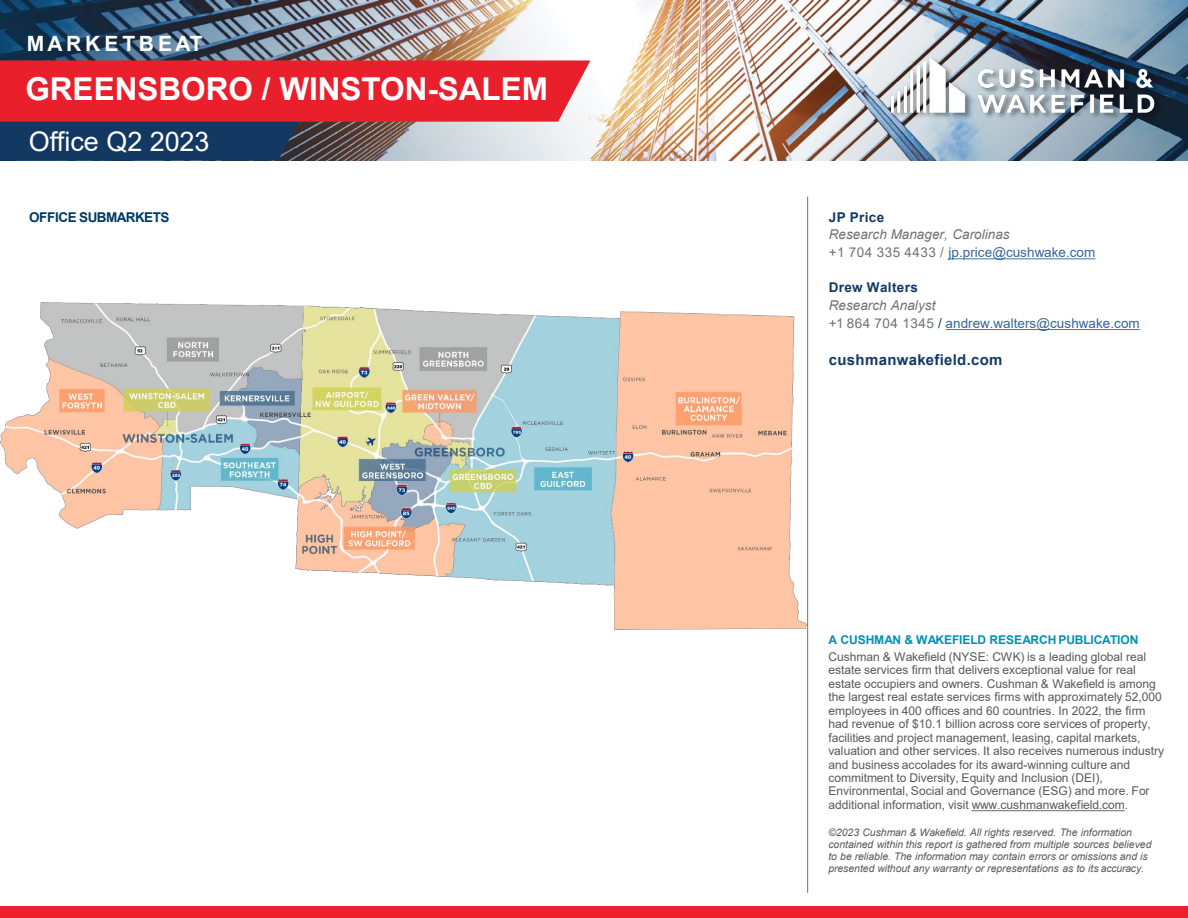
<style>
.page{position:relative;width:1188px;height:918px;background:#fff}
.page>*{position:absolute;margin:0;border:0;box-sizing:border-box;transform-origin:0 0}
.t1{font:700 31.5px "Arial";color:#fff}
.t2{font:27px "Arial";color:#fff}
.t3{font:700 21px "Arial";letter-spacing:.165em;color:#fff}
.t4{font:700 15px "Arial";letter-spacing:.02em;color:#133963}
.t5{font:13.5px "Arial";letter-spacing:.005em;color:#369}
.t6{font:italic 13.5px "Arial";letter-spacing:.005em;color:#6f7171}
.t7{font:700 13.5px "Arial";letter-spacing:.03em;color:#133963}
.t8{font:700 13.5px "Arial";letter-spacing:-.035em;color:#003963}
.t9{font:12px/13.5px "Arial";letter-spacing:-.005em;color:#58595b}
.t10{font:700 12px "Arial";letter-spacing:-.01em;color:#0091b3}
.t11{font:italic 10.5px/12px "Arial";letter-spacing:-.005em;color:#58595b}
.s1{color:#6f7171}
.s2{color:#003865}
</style>
<div class="page">
<img style="left:0;top:0;width:1188px;height:160px">
<svg style="left:0;top:60px;width:590px;height:101px"></svg>
<img style="left:852px;top:31px;width:336px;height:127px">
<img style="left:856px;top:34px;width:332px;height:114px">
<div style="left:0;top:907px;width:1188px;height:11px;background:#ed212a"></div>
<svg style="left:948px;top:258px;width:147px;height:1px"></svg>
<svg style="left:946px;top:329px;width:194px;height:1px"></svg>
<hr style="left:807px;top:197px;width:1px;height:696px;background:#6f7171">
<img style="left:0;top:302px;width:806px;height:328px">
<svg style="left:972px;top:810px;width:153px;height:1px"></svg>
<h3 class="t3" style="left:27px;top:29px;width:177px">MARKETBEAT</h3>
<h1 class="t1" style="left:26px;top:66px;width:524px">GREENSBORO / WINSTON-SALEM</h1>
<h2 class="t2" style="left:29px;top:123px;width:182px">Office Q2 2023</h2>
<p class="t8" style="left:29px;top:207px;width:142px">OFFICE SUBMARKETS</p>
<p class="t7" style="left:829px;top:207px;width:57px">JP Price</p>
<p class="t6" style="left:829px;top:226px;width:182px">Research Manager, Carolinas</p>
<p class="t5" style="left:829px;top:243px;width:268px"><span class="s1">+1 704 335 4433 /</span> jp.price@cushwake.com</p>
<p class="t7" style="left:829px;top:278px;width:91px">Drew Walters</p>
<p class="t6" style="left:829px;top:297px;width:108px">Research Analyst</p>
<p class="t5" style="left:829px;top:314px;width:313px"><span class="s1">+1 864 704 1345</span> <span class="s2">/</span> andrew.walters@cushwake.com</p>
<p class="t4" style="left:829px;top:349px;width:175px">cushmanwakefield.com</p>
<p class="t10" style="left:828px;top:631px;width:312px">A CUSHMAN &amp; WAKEFIELD RESEARCH PUBLICATION</p>
<p class="t9" style="left:828px;top:650px;width:337px">Cushman &amp; Wakefield (NYSE: CWK) is a leading global real estate services firm that delivers exceptional value for real estate occupiers and owners. Cushman &amp; Wakefield is among the largest real estate services firms with approximately 52,000 employees in 400 offices and 60 countries. In 2022, the firm had revenue of $10.1 billion across core services of property, facilities and project management, leasing, capital markets, valuation and other services. It also receives numerous industry and business accolades for its award-winning culture and commitment to Diversity, Equity and Inclusion (DEI), Environmental, Social and Governance (ESG) and more. For additional information, visit www.cushmanwakefield.com.</p>
<p class="t11" style="left:828px;top:826px;width:325px">©2023 Cushman &amp; Wakefield. All rights reserved. The information contained within this report is gathered from multiple sources believed to be reliable. The information may contain errors or omissions and is presented without any warranty or representations as to its accuracy.</p>
</div>
